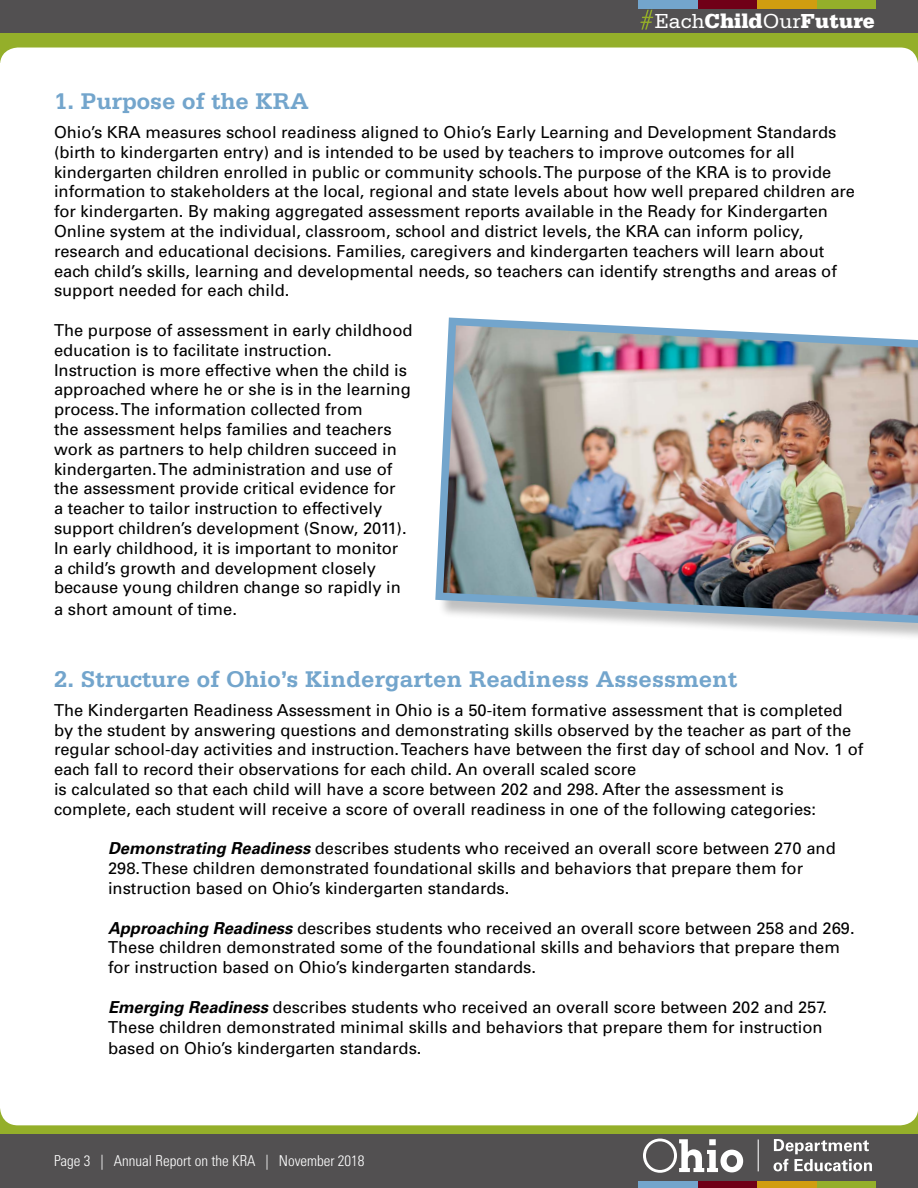
<style>
.page{position:relative;width:918px;height:1188px;background:#fff}
.page>*{position:absolute;margin:0;border:0;box-sizing:border-box;transform-origin:0 0}
.t1{font:700 24px "Serifa Std";color:#73a5cc}
.t2{font:900 21.45px "Serifa Std";color:#fff}
.t3{font:16.5px/19.8px "Univers";color:#000}
.t4{font:300 condensed 15px "Univers LT Std";color:#fff}
.s1{font-weight:400}
.s2{font-family:"Univers LT Std";font-weight:700;font-style:italic}
</style>
<div class="page">
<div style="left:0;top:1115px;width:918px;height:73px;background:#525051"></div>
<div style="left:0;top:0;width:918px;height:36px;background:#525051"></div>
<div style="left:0;top:33px;width:918px;height:30px;background:#94af2a"></div>
<div style="left:0;top:1105px;width:918px;height:29px;background:#94af2a"></div>
<div style="left:816px;top:0;width:60px;height:8px;background:#94af2a"></div>
<div style="left:757px;top:0;width:59px;height:8px;background:#d19d10"></div>
<div style="left:698px;top:0;width:59px;height:8px;background:#700017"></div>
<div style="left:639px;top:0;width:59px;height:8px;background:#73a5cc"></div>
<svg style="left:640px;top:10px;width:13px;height:20px"></svg>
<div style="left:816px;top:1181px;width:60px;height:7px;background:#94af2a"></div>
<div style="left:757px;top:1181px;width:59px;height:7px;background:#d19d10"></div>
<div style="left:698px;top:1181px;width:59px;height:7px;background:#700017"></div>
<div style="left:639px;top:1181px;width:59px;height:7px;background:#73a5cc"></div>
<svg style="left:643px;top:1139px;width:100px;height:34px"></svg>
<hr style="left:758px;top:1139px;width:1px;height:32px;background:#fff">
<svg style="left:774px;top:1139px;width:98px;height:32px"></svg>
<div style="left:0;top:48px;width:918px;height:1077px;background:#fff;border-radius:18px"></div>
<div style="left:438px;top:320px;width:480px;height:322px;background:#000;opacity:.25"></div>
<img style="left:435px;top:317px;width:483px;height:310px">
<h2 class="t2" style="left:655px;top:8px;width:222px"><span class="s1">Each</span>Child<span class="s1">Our</span>Future</h2>
<p class="t1" style="left:54px;top:87px;width:256px">1. Purpose of the KRA</p>
<p class="t3" style="left:54px;top:122px;width:803px">Ohio’s KRA measures school readiness aligned to Ohio’s Early Learning and Development Standards (birth to kindergarten entry) and is intended to be used by teachers to improve outcomes for all kindergarten children enrolled in public or community schools. The purpose of the KRA is to provide information to stakeholders at the local, regional and state levels about how well prepared children are for kindergarten. By making aggregated assessment reports available in the Ready for Kindergarten Online system at the individual, classroom, school and district levels, the KRA can inform policy, research and educational decisions. Families, caregivers and kindergarten teachers will learn about each child’s skills, learning and developmental needs, so teachers can identify strengths and areas of support needed for each child.</p>
<p class="t3" style="left:54px;top:320px;width:360px">The purpose of assessment in early childhood education is to facilitate instruction.<br>Instruction is more effective when the child is approached where he or she is in the learning process. The information collected from<br>the assessment helps families and teachers work as partners to help children succeed in kindergarten. The administration and use of the assessment provide critical evidence for<br>a teacher to tailor instruction to effectively support children’s development (Snow, 2011).<br>In early childhood, it is important to monitor<br>a child’s growth and development closely because young children change so rapidly in</p>
<p class="t3" style="left:54px;top:599px;width:184px">a short amount of time.</p>
<p class="t1" style="left:54px;top:665px;width:685px">2. Structure of Ohio’s Kindergarten Readiness Assessment</p>
<p class="t3" style="left:54px;top:700px;width:811px">The Kindergarten Readiness Assessment in Ohio is a 50-item formative assessment that is completed by the student by answering questions and demonstrating skills observed by the teacher as part of the regular school-day activities and instruction. Teachers have between the first day of school and Nov. 1 of each fall to record their observations for each child. An overall scaled score</p>
<p class="t3" style="left:54px;top:779px;width:764px">is calculated so that each child will have a score between 202 and 298. After the assessment is complete, each student will receive a score of overall readiness in one of the following categories:</p>
<p class="t3" style="left:108px;top:838px;width:729px"><span class="s2">Demonstrating Readiness</span> describes students who received an overall score between 270 and<br>298. These children demonstrated foundational skills and behaviors that prepare them for instruction based on Ohio’s kindergarten standards.</p>
<p class="t3" style="left:108px;top:918px;width:748px"><span class="s2">Approaching Readiness</span> describes students who received an overall score between 258 and 269.<br>These children demonstrated some of the foundational skills and behaviors that prepare them for instruction based on Ohio’s kindergarten standards.</p>
<p class="t3" style="left:108px;top:997px;width:721px"><span class="s2">Emerging Readiness</span> describes students who received an overall score between 202 and 257.<br>These children demonstrated minimal skills and behaviors that prepare them for instruction</p>
<p class="t3" style="left:108px;top:1038px;width:315px">based on Ohio’s kindergarten standards.</p>
<p class="t4" style="left:54px;top:1152px;width:312px">Page 3 | Annual Report on the KRA | November 2018</p>
</div>
